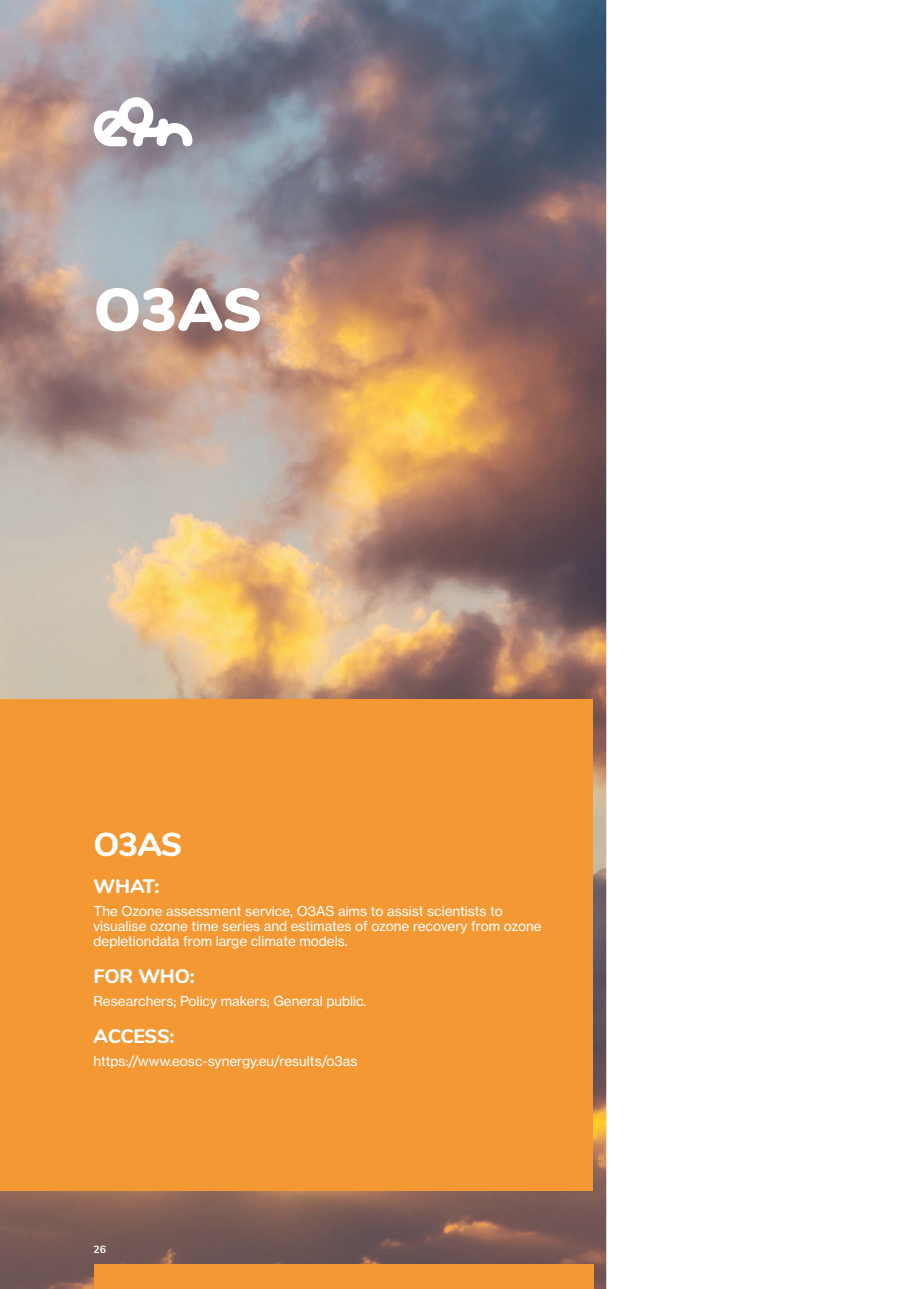
<style>
.page{position:relative;width:919px;height:1289px;background:#fff}
.page>*{position:absolute;margin:0;border:0;box-sizing:border-box;transform-origin:0 0}
.t1{font:900 60px "Nunito";color:#fff}
.t2{font:800 33px "Nunito";color:#fff}
.t3{font:800 19.5px "Nunito";letter-spacing:-.01em;color:#fff}
.t4{font:13.5px/15px "N Haas Grotesk TX Pro 55 Rg";color:#fff}
.t5{font:700 10.5px "Nunito";color:#fff}
</style>
<div class="page">
<img style="left:0;top:0;width:606px;height:1288px">
<div style="left:94px;top:1264px;width:499px;height:24px;background:#f39833"></div>
<div style="left:0;top:699px;width:592px;height:491px;background:#f39833"></div>
<img style="left:94px;top:98px;width:99px;height:49px">
<h1 class="t1" style="left:94px;top:265px;width:170px">O3AS</h1>
<h2 class="t2" style="left:94px;top:820px;width:90px">O3AS</h2>
<h3 class="t3" style="left:94px;top:871px;width:68px">WHAT:</h3>
<p class="t4" style="left:94px;top:903px;width:449px">The Ozone assessment service, O3AS aims to assist scientists to visualise ozone time series and estimates of ozone recovery from ozone depletiondata from large climate models.</p>
<h3 class="t3" style="left:94px;top:961px;width:103px">FOR WHO:</h3>
<p class="t4" style="left:94px;top:993px;width:274px">Researchers; Policy makers; General public.</p>
<h3 class="t3" style="left:94px;top:1021px;width:83px">ACCESS:</h3>
<p class="t4" style="left:94px;top:1054px;width:265px">https://www.eosc-synergy.eu/results/o3as</p>
<p class="t5" style="left:94px;top:1241px;width:14px">26</p>
</div>
